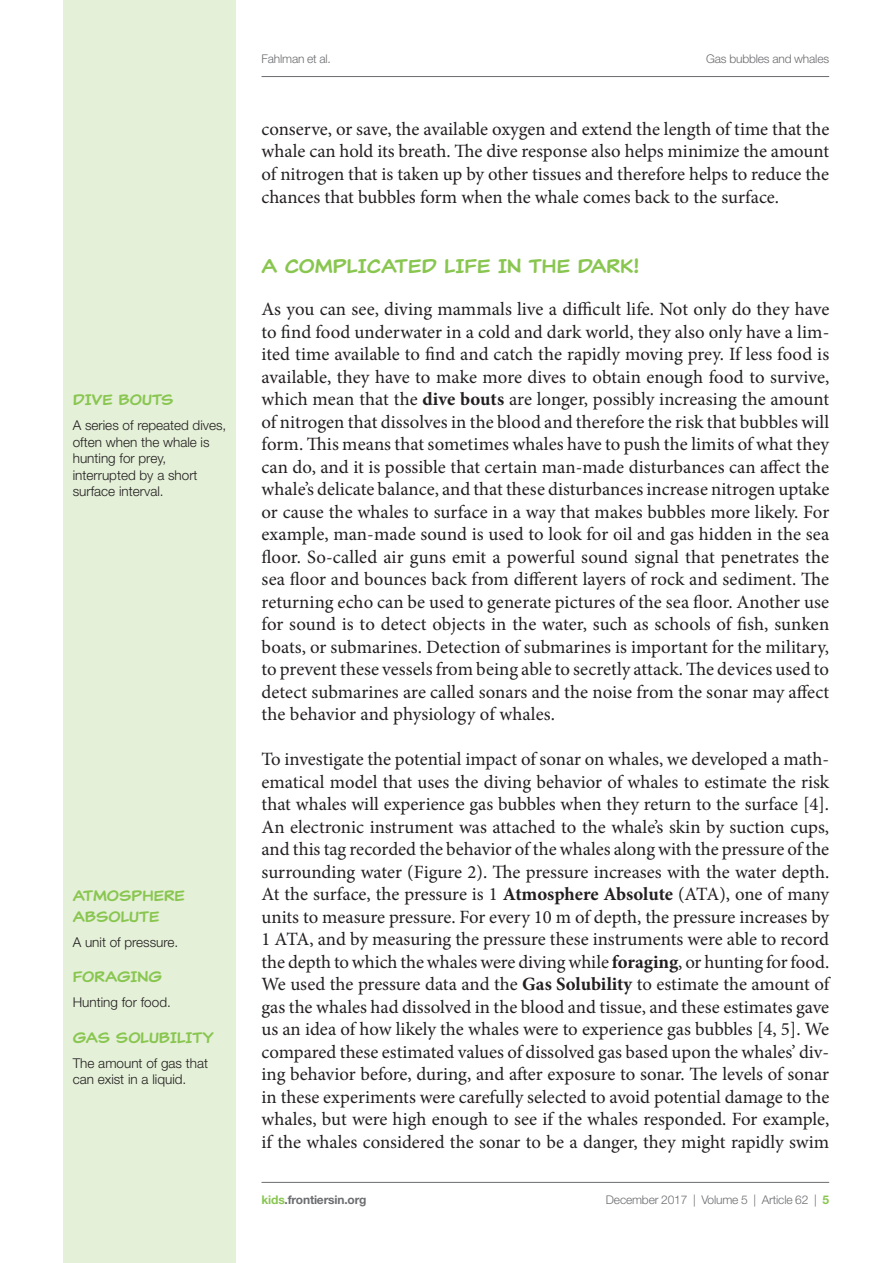
<style>
.page{position:relative;width:893px;height:1263px;background:#fff}
.page>*{position:absolute;margin:0;border:0;box-sizing:border-box;transform-origin:0 0}
.t1{font:19.5px "Classic Comic";color:#89c650}
.t2{font:18.75px/22.5px "Minion Pro";color:#231f20;text-align:justify}
.t3{font:15px/21px "Classic Comic";color:#89c650}
.t4{font:300 13.5px/16.5px "Helvetica Neue LT Std";color:#231f20}
.t5{font:300 12px "Helvetica Neue LT Std";letter-spacing:-.015em;color:#6c6d70}
.t6{font:700 12px "Helvetica Neue LT Std";letter-spacing:-.015em;color:#6c6d70}
.s1{font-weight:700}
.s2{color:#89c650}
.s3{font-weight:700;color:#89c650}
</style>
<div class="page">
<div style="left:64px;top:0;width:172px;height:1263px;background:#e4f0d8"></div>
<hr style="left:261px;top:76px;width:568px;height:1px;background:#6c6d70">
<hr style="left:261px;top:1182px;width:568px;height:1px;background:#6c6d70">
<p class="t3" style="left:73px;top:390px;width:102px">DIVE BOUTS</p>
<p class="t4" style="left:73px;top:417px;width:155px">A series of repeated dives, often when the whale is hunting for prey, interrupted by a short surface interval.</p>
<p class="t3" style="left:73px;top:885px;width:114px">ATMOSPHERE<br>ABSOLUTE</p>
<p class="t4" style="left:73px;top:933px;width:107px">A unit of pressure.</p>
<p class="t3" style="left:73px;top:966px;width:91px">FORAGING</p>
<p class="t4" style="left:73px;top:994px;width:100px">Hunting for food.</p>
<p class="t3" style="left:73px;top:1027px;width:143px">GAS SOLUBILITY</p>
<p class="t4" style="left:73px;top:1054px;width:137px">The amount of gas that can exist in a liquid.</p>
<p class="t5" style="left:261px;top:51px;width:71px">Fahlman et al.</p>
<p class="t5" style="left:706px;top:51px;width:125px">Gas bubbles and whales</p>
<p class="t2" style="left:262px;top:118px;width:569px">conserve, or save, the available oxygen and extend the length of time that the whale can hold its breath. The dive response also helps minimize the amount of nitrogen that is taken up by other tissues and therefore helps to reduce the chances that bubbles form when the whale comes back to the surface.</p>
<p class="t1" style="left:262px;top:253px;width:379px">A COMPLICATED LIFE IN THE DARK!</p>
<p class="t2" style="left:262px;top:298px;width:569px">As you can see, diving mammals live a difficult life. Not only do they have to find food underwater in a cold and dark world, they also only have a lim&shy;ited time available to find and catch the rapidly moving prey. If less food is available, they have to make more dives to obtain enough food to survive, which mean that the <span class="s1">dive bouts</span> are longer, possibly increasing the amount of nitrogen that dissolves in the blood and therefore the risk that bubbles will form. This means that sometimes whales have to push the limits of what they can do, and it is possible that certain man-made disturbances can affect the whale’s delicate balance, and that these disturbances increase nitrogen uptake or cause the whales to surface in a way that makes bubbles more likely. For example, man-made sound is used to look for oil and gas hidden in the sea floor. So-called air guns emit a powerful sound signal that penetrates the sea floor and bounces back from different layers of rock and sediment. The returning echo can be used to generate pictures of the sea floor. Another use for sound is to detect objects in the water, such as schools of fish, sunken boats, or submarines. Detection of submarines is important for the military, to prevent these vessels from being able to secretly attack. The devices used to detect submarines are called sonars and the noise from the sonar may affect the behavior and physiology of whales.</p>
<p class="t2" style="left:262px;top:748px;width:569px">To investigate the potential impact of sonar on whales, we developed a math&shy;ematical model that uses the diving behavior of whales to estimate the risk that whales will experience gas bubbles when they return to the surface [4].<br>An electronic instrument was attached to the whale’s skin by suction cups, and this tag recorded the behavior of the whales along with the pressure of the surrounding water (Figure 2). The pressure increases with the water depth.<br>At the surface, the pressure is 1 <span class="s1">Atmosphere Absolute</span> (ATA), one of many units to measure pressure. For every 10 m of depth, the pressure increases by 1 ATA, and by measuring the pressure these instruments were able to record the depth to which the whales were diving while <span class="s1">foraging</span>, or hunting for food.<br>We used the pressure data and the <span class="s1">Gas Solubility</span> to estimate the amount of gas the whales had dissolved in the blood and tissue, and these estimates gave us an idea of how likely the whales were to experience gas bubbles [4, 5]. We compared these estimated values of dissolved gas based upon the whales’ div&shy;ing behavior before, during, and after exposure to sonar. The levels of sonar in these experiments were carefully selected to avoid potential damage to the whales, but were high enough to see if the whales responded. For example, if the whales considered the sonar to be a danger, they might rapidly swim</p>
<p class="t6" style="left:261px;top:1192px;width:107px"><span class="s2">kids</span>.frontiersin.org</p>
<p class="t5" style="left:606px;top:1192px;width:225px">December 2017 | Volume 5 | Article 62 | <span class="s3">5</span></p>
</div>
